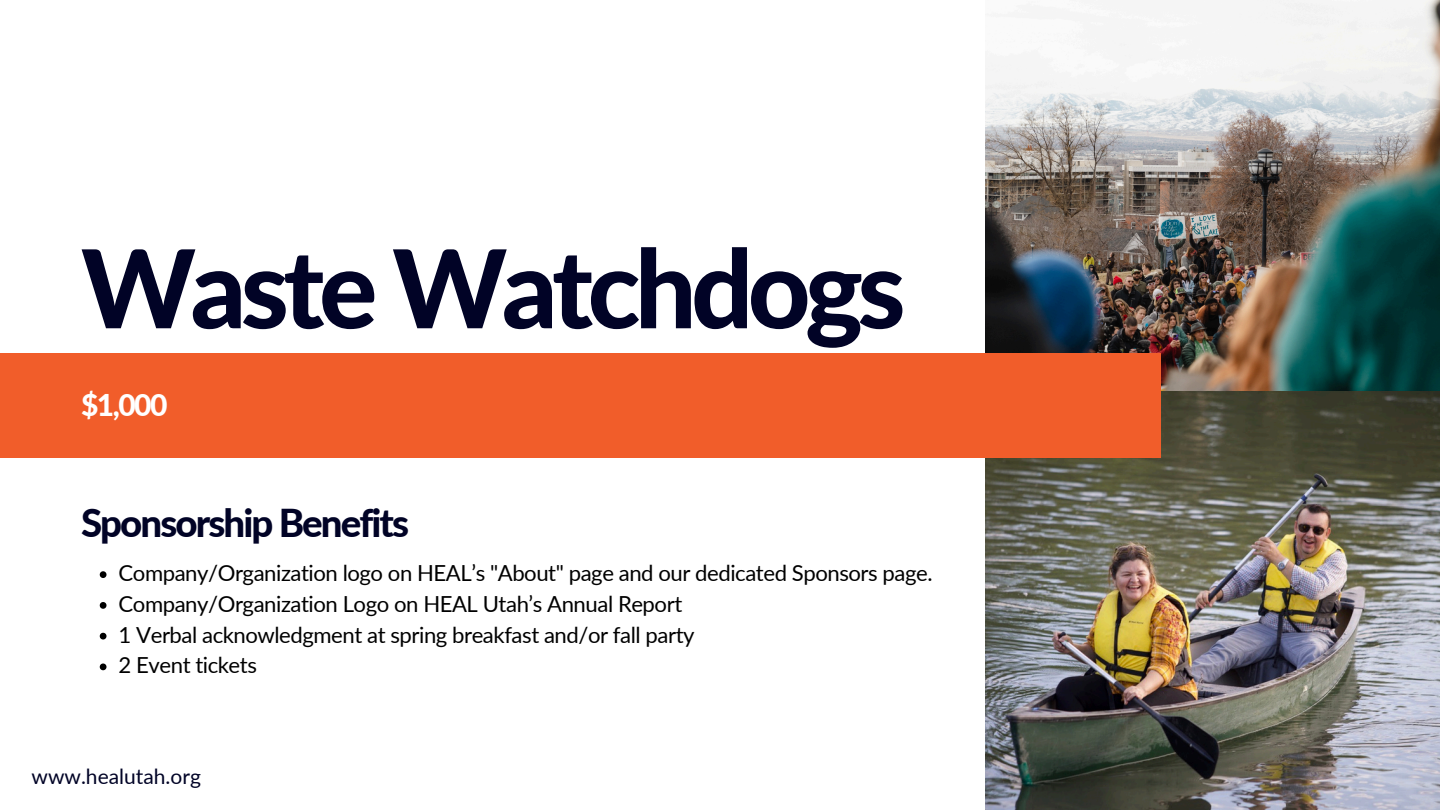
<style>
.page{position:relative;width:1440px;height:810px;background:#fff}
.page>*{position:absolute;margin:0;border:0;box-sizing:border-box;transform-origin:0 0}
.t1{font:800 108.8px "Lato";letter-spacing:-.05em;color:#010326}
.t2{font:800 38.5px "Lato";letter-spacing:-.05em;color:#010326}
.t3{font:800 30px "Lato";color:#fff}
.t4{font:22.1px "Lato";letter-spacing:-.02em;color:#000}
.t5{font:21px "Lato";color:#010326}
</style>
<div class="page">
<img style="left:985px;top:0;width:455px;height:810px">
<div style="left:0;top:353px;width:1160px;height:104px;background:#f15d2a"></div>
<svg style="left:100px;top:571px;width:6px;height:7px"></svg>
<svg style="left:100px;top:602px;width:6px;height:7px"></svg>
<svg style="left:100px;top:633px;width:6px;height:7px"></svg>
<svg style="left:100px;top:664px;width:6px;height:6px"></svg>
<h1 class="t1" style="left:81px;top:221px;width:826px">Waste Watchdogs</h1>
<h3 class="t3" style="left:81px;top:386px;width:88px">$1,000</h3>
<p class="t2" style="left:81px;top:499px;width:330px">Sponsorship Benefits</p>
<h2 class="t4" style="left:119px;top:559px;width:815px">Company/Organization logo on HEAL’s "About" page and our dedicated Sponsors page.</h2>
<p class="t4" style="left:119px;top:590px;width:565px">Company/Organization Logo on HEAL Utah’s Annual Report</p>
<p class="t4" style="left:119px;top:621px;width:577px">1 Verbal acknowledgment at spring breakfast and/or fall party</p>
<p class="t4" style="left:119px;top:651px;width:140px">2 Event tickets</p>
<p class="t5" style="left:32px;top:763px;width:171px">www.healutah.org</p>
</div>
